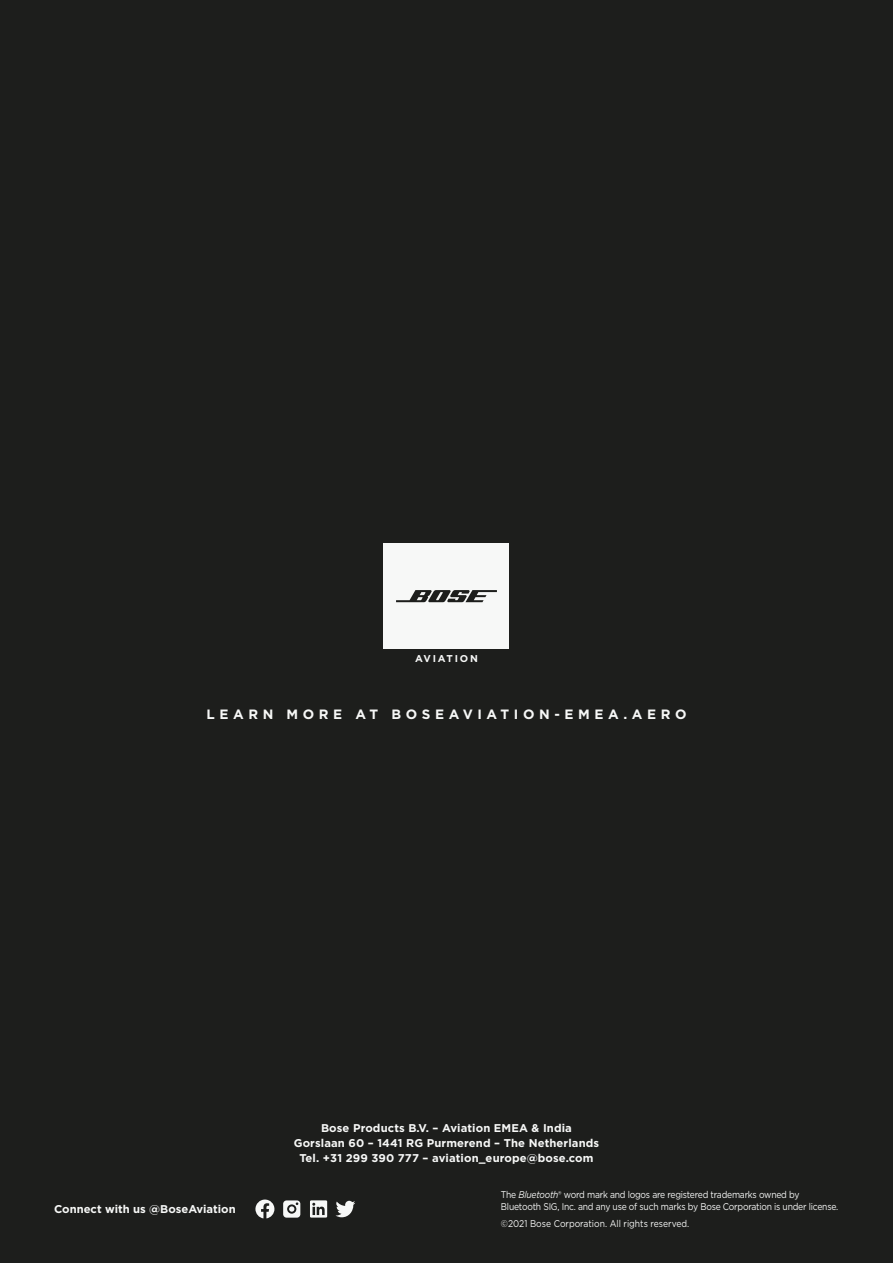
<style>
.page{position:relative;width:893px;height:1263px;background:#1d1e1c}
.page>*{position:absolute;margin:0;border:0;box-sizing:border-box;transform-origin:0 0}
.t1{font:700 13.5px "Gotham";letter-spacing:.34em;color:#f7f8f7}
.t2{font:700 11.25px/15px "Gotham";letter-spacing:.01em;color:#f7f8f7;text-align:center}
.t3{font:700 9.9px "Gotham";letter-spacing:.18em;color:#f7f8f7}
.t4{font:9.75px/11.7px "Gotham";letter-spacing:-.025em;color:#f7f8f7;scale:.88 1}
.t5{font:9.75px "Gotham";color:#f7f8f7;scale:.88 1}
.s1{font-style:italic}
</style>
<div class="page">
<div style="left:384px;top:544px;width:125px;height:125px;background:#f7f8f7"></div>
<div style="left:384px;top:649px;width:125px;height:20px;background:#1d1e1c"></div>
<svg style="left:396px;top:590px;width:101px;height:12px"></svg>
<svg style="left:283px;top:1200px;width:17px;height:17px"></svg>
<svg style="left:335px;top:1201px;width:20px;height:16px"></svg>
<svg style="left:255px;top:1199px;width:19px;height:19px"></svg>
<svg style="left:310px;top:1200px;width:17px;height:17px"></svg>
<p class="t3" style="left:415px;top:652px;width:64px">AVIATION</p>
<p class="t1" style="left:206px;top:705px;width:481px">LEARN MORE AT BOSEAVIATION-EMEA.AERO</p>
<p class="t2" style="left:54px;top:1201px;width:183px">Connect with us @BoseAviation</p>
<p class="t2" style="left:294px;top:1120px;width:307px">Bose Products B.V. – Aviation EMEA &amp; India<br>Gorslaan 60 – 1441 RG Purmerend – The Netherlands<br>Tel. +31 299 390 777 – aviation_europe@bose.com</p>
<p class="t4" style="left:501px;top:1189px;width:385px">The <span class="s1">Bluetooth</span>® word mark and logos are registered trademarks owned by<br>Bluetooth SIG, Inc. and any use of such marks by Bose Corporation is under license.</p>
<p class="t5" style="left:501px;top:1217px;width:216px">©2021 Bose Corporation. All rights reserved.</p>
</div>
